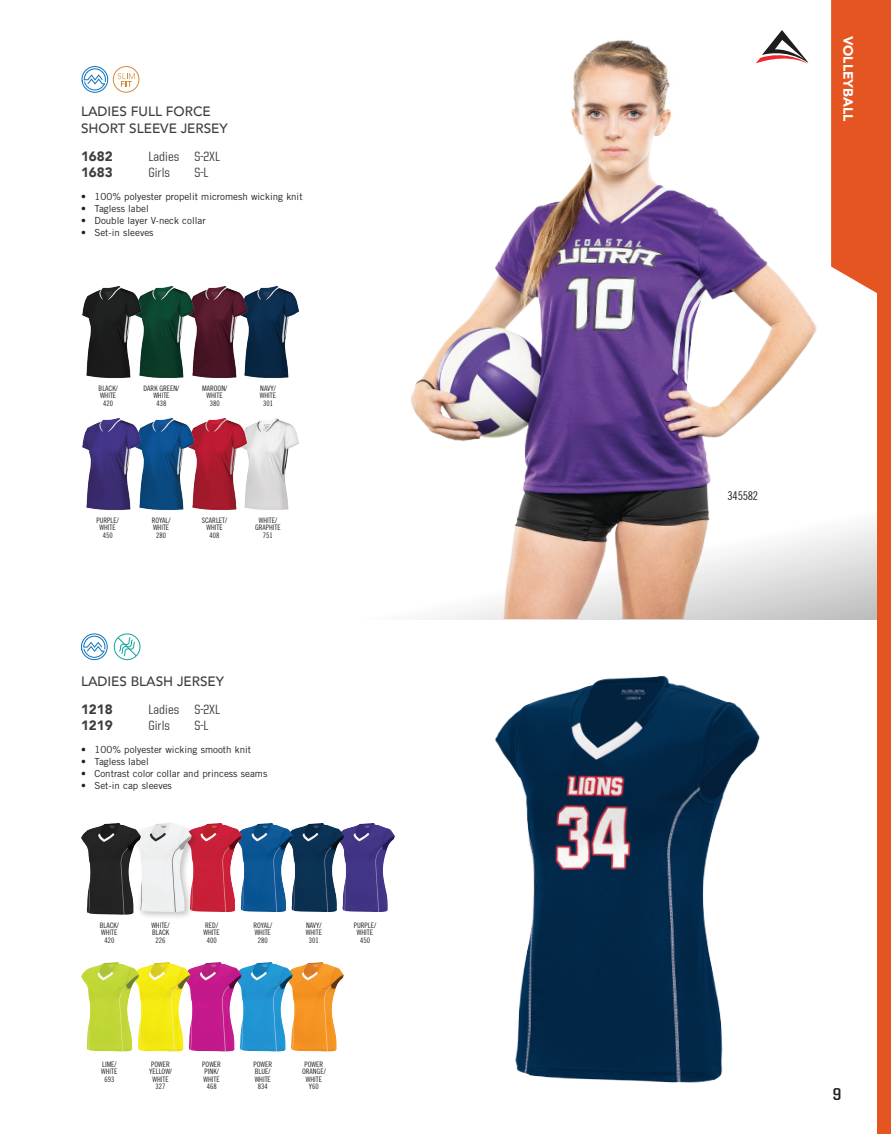
<style>
.page{position:relative;width:891px;height:1134px;background:#fff}
.page>*{position:absolute;margin:0;border:0;box-sizing:border-box;transform-origin:0 0}
.t1{font:700 17.25px "United Sans Semi Cond";color:#231f20}
.t2{font:500 13.5px/16.2px "Avenir";color:#3e3e3f}
._01b-Style__Small{font:500 13.5px "United Sans Semi Cond";color:#3e3e3f}
._01b-Style__Small-2{font:900 13.5px "Avenir";color:#3e3e3f}
.t3{font:900 13.5px "Avenir";color:#fff}
.t4{font:12px "Trade Gothic LT Std Cn 18";letter-spacing:-.02em;color:#231f20}
.t5{font:9.75px "Trade Gothic LT Std";color:#231f20}
.Colorway{font:7.5px/7.5px "Trade Gothic LT Std Cn 18";color:#231f20;text-align:center}
</style>
<div class="page">
<img style="left:247px;top:286px;width:52px;height:92px">
<img style="left:194px;top:286px;width:53px;height:92px">
<img style="left:142px;top:286px;width:52px;height:92px">
<img style="left:247px;top:418px;width:52px;height:92px">
<img style="left:82px;top:286px;width:60px;height:92px">
<img style="left:194px;top:418px;width:53px;height:92px">
<img style="left:142px;top:418px;width:52px;height:92px">
<img style="left:82px;top:418px;width:60px;height:92px">
<svg style="left:81px;top:66px;width:58px;height:27px"></svg>
<img style="left:293px;top:962px;width:51px;height:90px">
<img style="left:242px;top:962px;width:51px;height:90px">
<img style="left:191px;top:962px;width:51px;height:90px">
<img style="left:139px;top:962px;width:52px;height:90px">
<img style="left:81px;top:962px;width:58px;height:90px">
<img style="left:344px;top:823px;width:51px;height:89px">
<img style="left:293px;top:823px;width:51px;height:89px">
<img style="left:242px;top:823px;width:51px;height:89px">
<img style="left:200px;top:823px;width:42px;height:89px">
<div style="left:131px;top:821px;width:69px;height:100px;background:#231f20;opacity:.25"></div>
<img style="left:141px;top:823px;width:51px;height:89px">
<img style="left:81px;top:823px;width:60px;height:92px">
<svg style="left:81px;top:633px;width:27px;height:27px"></svg>
<svg style="left:114px;top:633px;width:26px;height:27px"></svg>
<svg style="left:835px;top:525px;width:42px;height:94px;background:#dadada"></svg>
<img style="left:411px;top:30px;width:424px;height:589px">
<img style="left:495px;top:676px;width:265px;height:407px">
<div style="left:877px;top:0;width:14px;height:1134px;background:#e45521"></div>
<svg style="left:831px;top:0;width:46px;height:309px;background:#e66536"></svg>
<p class="t2" style="left:81px;top:103px;width:148px">LADIES FULL FORCE<br>SHORT SLEEVE JERSEY</p>
<p class="_01b-Style__Small-2" style="left:81px;top:144px;width:33px">1682</p>
<p class="_01b-Style__Small" style="left:148px;top:149px;width:73px">Ladies S-2XL</p>
<p class="_01b-Style__Small-2" style="left:81px;top:161px;width:33px">1683</p>
<p class="_01b-Style__Small" style="left:148px;top:165px;width:23px">Girls</p>
<p class="_01b-Style__Small" style="left:194px;top:165px;width:16px">S-L</p>
<p class="t5" style="left:81px;top:190px;width:223px">• 100% polyester propelit micromesh wicking knit</p>
<p class="t5" style="left:81px;top:202px;width:69px">• Tagless label</p>
<p class="t5" style="left:81px;top:214px;width:126px">• Double layer V-neck collar</p>
<p class="t5" style="left:81px;top:226px;width:74px">• Set-in sleeves</p>
<p class="Colorway" style="left:99px;top:384px;width:21px">BLACK/</p>
<p class="Colorway" style="left:100px;top:392px;width:18px">WHITE</p>
<p class="Colorway" style="left:103px;top:399px;width:11px">420</p>
<p class="Colorway" style="left:144px;top:384px;width:37px">DARK GREEN/<br>WHITE</p>
<p class="Colorway" style="left:156px;top:399px;width:11px">438</p>
<p class="Colorway" style="left:202px;top:384px;width:26px">MAROON/</p>
<p class="Colorway" style="left:207px;top:392px;width:18px">WHITE</p>
<p class="Colorway" style="left:210px;top:399px;width:11px">380</p>
<p class="Colorway" style="left:260px;top:384px;width:17px">NAVY/</p>
<p class="Colorway" style="left:260px;top:392px;width:18px">WHITE</p>
<p class="Colorway" style="left:263px;top:399px;width:11px">301</p>
<p class="Colorway" style="left:96px;top:516px;width:24px">PURPLE/</p>
<p class="Colorway" style="left:100px;top:524px;width:18px">WHITE</p>
<p class="Colorway" style="left:103px;top:531px;width:11px">450</p>
<p class="Colorway" style="left:152px;top:516px;width:20px">ROYAL/</p>
<p class="Colorway" style="left:153px;top:524px;width:18px">WHITE</p>
<p class="Colorway" style="left:156px;top:531px;width:11px">280</p>
<p class="Colorway" style="left:202px;top:516px;width:27px">SCARLET/</p>
<p class="Colorway" style="left:206px;top:524px;width:18px">WHITE</p>
<p class="Colorway" style="left:210px;top:531px;width:11px">408</p>
<p class="Colorway" style="left:259px;top:516px;width:20px">WHITE/</p>
<p class="Colorway" style="left:255px;top:524px;width:27px">GRAPHITE</p>
<p class="Colorway" style="left:263px;top:531px;width:11px">751</p>
<p class="t2" style="left:81px;top:672px;width:145px">LADIES BLASH JERSEY</p>
<p class="_01b-Style__Small-2" style="left:81px;top:697px;width:33px">1218</p>
<p class="_01b-Style__Small" style="left:148px;top:702px;width:73px">Ladies S-2XL</p>
<p class="_01b-Style__Small-2" style="left:81px;top:714px;width:33px">1219</p>
<p class="_01b-Style__Small" style="left:148px;top:719px;width:23px">Girls</p>
<p class="_01b-Style__Small" style="left:194px;top:719px;width:16px">S-L</p>
<p class="t5" style="left:81px;top:743px;width:172px">• 100% polyester wicking smooth knit</p>
<p class="t5" style="left:81px;top:755px;width:69px">• Tagless label</p>
<p class="t5" style="left:81px;top:767px;width:188px">• Contrast color collar and princess seams</p>
<p class="t5" style="left:81px;top:779px;width:92px">• Set-in cap sleeves</p>
<p class="Colorway" style="left:100px;top:921px;width:21px">BLACK/</p>
<p class="Colorway" style="left:101px;top:929px;width:18px">WHITE</p>
<p class="Colorway" style="left:104px;top:936px;width:11px">420</p>
<p class="Colorway" style="left:151px;top:921px;width:20px">WHITE/</p>
<p class="Colorway" style="left:152px;top:929px;width:19px">BLACK</p>
<p class="Colorway" style="left:156px;top:936px;width:11px">226</p>
<p class="Colorway" style="left:205px;top:921px;width:14px">RED/</p>
<p class="Colorway" style="left:204px;top:929px;width:18px">WHITE</p>
<p class="Colorway" style="left:207px;top:936px;width:11px">400</p>
<p class="Colorway" style="left:253px;top:921px;width:20px">ROYAL/</p>
<p class="Colorway" style="left:255px;top:929px;width:18px">WHITE</p>
<p class="Colorway" style="left:258px;top:936px;width:11px">280</p>
<p class="Colorway" style="left:306px;top:921px;width:17px">NAVY/</p>
<p class="Colorway" style="left:306px;top:929px;width:18px">WHITE</p>
<p class="Colorway" style="left:309px;top:936px;width:11px">301</p>
<p class="Colorway" style="left:354px;top:921px;width:24px">PURPLE/</p>
<p class="Colorway" style="left:357px;top:929px;width:18px">WHITE</p>
<p class="Colorway" style="left:360px;top:936px;width:11px">450</p>
<p class="Colorway" style="left:102px;top:1060px;width:16px">LIME/</p>
<p class="Colorway" style="left:101px;top:1068px;width:18px">WHITE</p>
<p class="Colorway" style="left:104px;top:1075px;width:11px">693</p>
<p class="Colorway" style="left:151px;top:1060px;width:20px">POWER</p>
<p class="Colorway" style="left:149px;top:1068px;width:24px">YELLOW/</p>
<p class="Colorway" style="left:152px;top:1075px;width:18px">WHITE</p>
<p class="Colorway" style="left:156px;top:1083px;width:11px">327</p>
<p class="Colorway" style="left:202px;top:1060px;width:20px">POWER</p>
<p class="Colorway" style="left:205px;top:1068px;width:16px">PINK/</p>
<p class="Colorway" style="left:204px;top:1075px;width:18px">WHITE</p>
<p class="Colorway" style="left:207px;top:1083px;width:11px">468</p>
<p class="Colorway" style="left:253px;top:1060px;width:20px">POWER</p>
<p class="Colorway" style="left:255px;top:1068px;width:17px">BLUE/</p>
<p class="Colorway" style="left:255px;top:1075px;width:18px">WHITE</p>
<p class="Colorway" style="left:258px;top:1083px;width:11px">834</p>
<p class="Colorway" style="left:305px;top:1060px;width:20px">POWER</p>
<p class="Colorway" style="left:302px;top:1068px;width:25px">ORANGE/</p>
<p class="Colorway" style="left:306px;top:1075px;width:18px">WHITE</p>
<p class="Colorway" style="left:309px;top:1083px;width:11px">Y60</p>
<h2 class="t3" style="left:860px;top:36px;width:87px;rotate:90deg">VOLLEYBALL</h2>
<p class="t4" style="left:728px;top:489px;width:32px">345582</p>
<h1 class="t1" style="left:833px;top:1085px;width:10px">9</h1>
</div>
